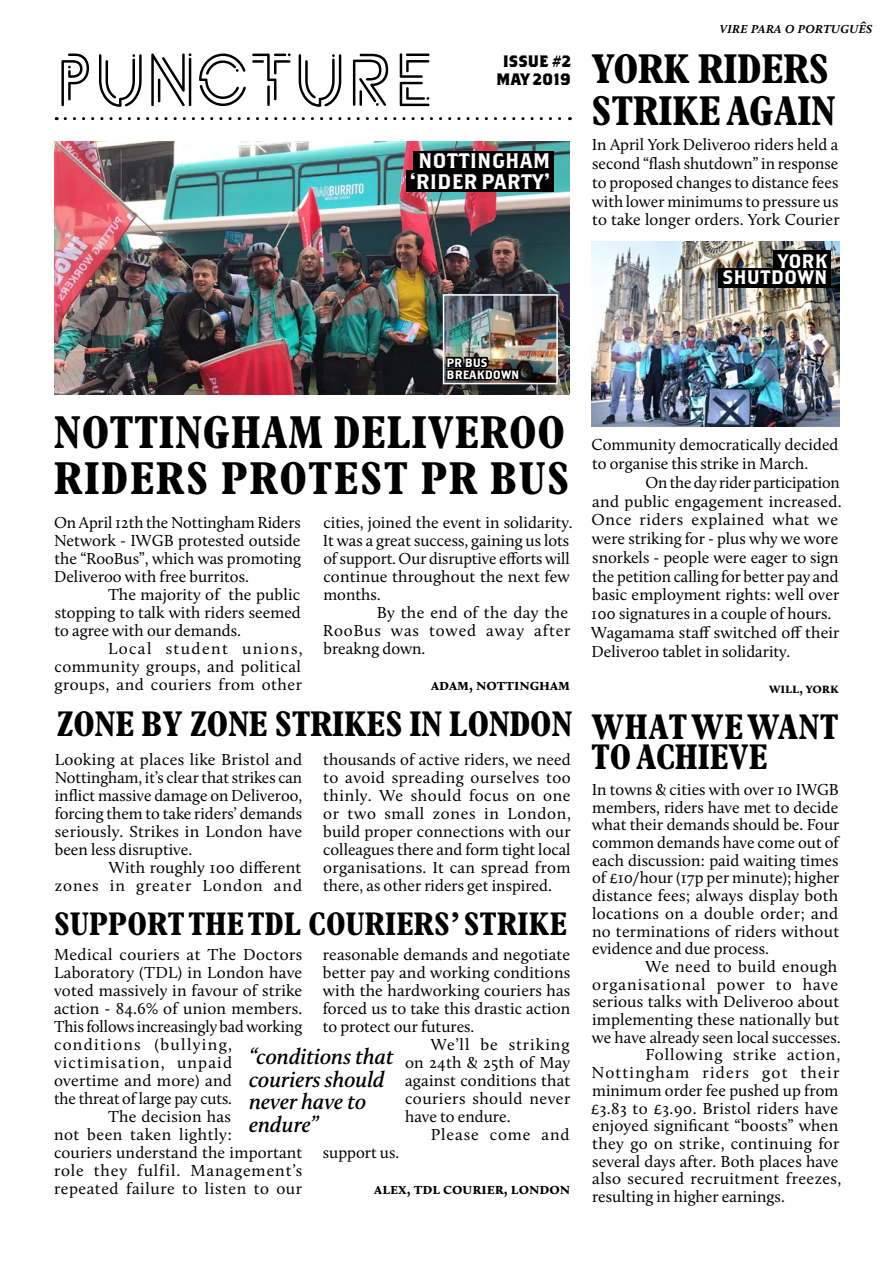
<style>
.page{position:relative;width:893px;height:1263px;background:#fff}
.page>*{position:absolute;margin:0;border:0;box-sizing:border-box;transform-origin:0 0}
.t1{font:75px "Potra";color:#000}
.t2{font:700 condensed 46.5px/46.5px "Plantin MT Pro";letter-spacing:.02em;color:#000}
.t3{font:700 condensed 42px/42px "Plantin MT Pro";color:#000}
.t4{font:700 condensed 36px/30px "Plantin MT Pro";color:#000}
.t5{font:700 condensed 33px "Plantin MT Pro";letter-spacing:.01em;color:#000}
.t6{font:italic 600 22.5px/22.5px "Calluna";color:#000}
.t7{font:21px/21px "Brothers OT";color:#fff;text-align:center}
.t8{font:19.5px/16.5px "Brothers OT";color:#fff;text-align:right}
.t9{font:16.5px/18px "Calluna";letter-spacing:.005em;color:#000;text-align:justify}
.t10{font:16.5px/18px "Calluna";letter-spacing:.05em;color:#000;text-align:right}
.t11{font:16.5px "Calluna";letter-spacing:.025em;color:#000}
.t12{font:16.5px "Calluna";letter-spacing:.055em;color:#000}
.t13{font:16.5px "Calluna";letter-spacing:.03em;color:#000}
.t14{font:700 16.5px "Calluna";color:#000}
.t15{font:16.5px "Calluna";letter-spacing:.07em;color:#000}
.t16{font:16.5px "Calluna";letter-spacing:.075em;color:#000}
.t17{font:16.5px "Calluna";letter-spacing:.065em;color:#000}
.t18{font:italic 600 16.5px "Calluna";color:#000}
.t19{font:700 16.5px/18px "Brothers OT";color:#000;text-align:center}
.t20{font:700 15px "Calluna";color:#000}
.t21{font:12px/12px "Brothers OT";color:#fff}
</style>
<div class="page">
<svg style="left:65px;top:117px;width:505px;height:3px"></svg>
<img style="left:592px;top:241px;width:247px;height:185px">
<div style="left:773px;top:251px;width:58px;height:17px;background:#000"></div>
<div style="left:718px;top:268px;width:113px;height:19px;background:#000"></div>
<img style="left:54px;top:142px;width:516px;height:252px">
<div style="left:406px;top:170px;width:148px;height:22px;background:#000"></div>
<div style="left:413px;top:151px;width:141px;height:21px;background:#000"></div>
<img style="left:446px;top:297px;width:109px;height:84px">
<div style="left:443px;top:294px;width:115px;height:90px;border:2px solid #fff"></div>
<img style="left:444px;top:355px;width:78px;height:36px">
<h1 class="t1" style="left:55px;top:40px;width:382px">PUNCTURE</h1>
<p class="t19" style="left:496px;top:53px;width:76px">ISSUE #2<br>MAY 2019</p>
<p class="t7" style="left:410px;top:152px;width:142px">NOTTINGHAM ‘RIDER PARTY’</p>
<p class="t18" style="left:720px;top:17px;width:155px">vire para o português</p>
<h3 class="t3" style="left:592px;top:48px;width:245px">YORK RIDERS<br>STRIKE AGAIN</h3>
<p class="t9" style="left:592px;top:135px;width:249px;line-height:18.8px">In April York Deliveroo riders held a second “flash shutdown” in response to proposed changes to distance fees with lower minimums to pressure us to take longer orders. York Courier</p>
<p class="t8" style="left:722px;top:253px;width:107px">YORK<br>SHUTDOWN</p>
<p class="t21" style="left:447px;top:357px;width:74px">PR BUS<br>BREAKDOWN</p>
<h2 class="t2" style="left:54px;top:409px;width:517px">NOTTINGHAM DELIVEROO<br>RIDERS PROTEST PR BUS</h2>
<p class="t9" style="left:54px;top:513px;width:249px">On April 12th the Nottingham Riders Network - IWGB protested outside the “RooBus”, which was promoting Deliveroo with free burritos.</p>
<p class="t9" style="left:55px;top:585px;width:248px;text-indent:53px">The majority of the public stopping to talk with riders seemed to agree with our demands.</p>
<p class="t9" style="left:55px;top:639px;width:250px;text-indent:53px">Local student unions, community groups, and political groups, and couriers from other</p>
<p class="t9" style="left:323px;top:513px;width:251px;text-align:left">cities, joined the event in solidarity.<br>It was a great success, gaining us lots of support. Our disruptive efforts will continue throughout the next few months.</p>
<p class="t9" style="left:323px;top:603px;width:249px;text-align:left;text-indent:54px">By the end of the day the<br>RooBus was towed away after breakng down.</p>
<p class="t14" style="left:431px;top:674px;width:140px">adam, nottingham</p>
<h3 class="t4" style="left:56px;top:709px;width:517px">ZONE BY ZONE STRIKES IN LONDON</h3>
<p class="t9" style="left:323px;top:750px;width:249px">thousands of active riders, we need to avoid spreading ourselves too thinly. We should focus on one or two small zones in London, build proper connections with our colleagues there and form tight local organisations. It can spread from there, as other riders get inspired.</p>
<p class="t9" style="left:55px;top:750px;width:249px">Looking at places like Bristol and Nottingham, it’s clear that strikes can inflict massive damage on Deliveroo, forcing them to take riders’ demands seriously. Strikes in London have been less disruptive.</p>
<p class="t10" style="left:55px;top:858px;width:249px">With roughly 100 different<br>zones in greater London and</p>
<h3 class="t5" style="left:54px;top:904px;width:514px">SUPPORT THE TDL COURIERS’ STRIKE</h3>
<p class="t9" style="left:323px;top:945px;width:249px">reasonable demands and negotiate</p>
<p class="t9" style="left:323px;top:963px;width:249px">better pay and working conditions</p>
<p class="t9" style="left:323px;top:981px;width:249px">with the hardworking couriers has</p>
<p class="t9" style="left:323px;top:999px;width:249px">forced us to take this drastic action</p>
<p class="t9" style="left:323px;top:1017px;width:153px">to protect our futures.</p>
<p class="t12" style="left:431px;top:1035px;width:140px">We’ll be striking</p>
<p class="t9" style="left:405px;top:1053px;width:167px">on 24th &amp; 25th of May</p>
<p class="t9" style="left:405px;top:1071px;width:167px">against conditions that</p>
<p class="t11" style="left:405px;top:1089px;width:167px">couriers should never</p>
<p class="t9" style="left:405px;top:1107px;width:107px">have to endure.</p>
<p class="t12" style="left:431px;top:1125px;width:140px">Please come and</p>
<p class="t9" style="left:323px;top:1143px;width:78px">support us.</p>
<p class="t14" style="left:374px;top:1178px;width:197px">alex, tdl courier, london</p>
<p class="t11" style="left:54px;top:945px;width:250px">Medical couriers at The Doctors</p>
<p class="t9" style="left:54px;top:963px;width:250px">Laboratory (TDL) in London have</p>
<p class="t9" style="left:54px;top:981px;width:250px">voted massively in favour of strike</p>
<p class="t9" style="left:54px;top:999px;width:250px">action - 84.6% of union members.</p>
<p class="t9" style="left:54px;top:1017px;width:250px">This follows increasingly bad working</p>
<p class="t16" style="left:54px;top:1035px;width:179px">conditions (bullying,</p>
<p class="t17" style="left:54px;top:1053px;width:180px">victimisation, unpaid</p>
<p class="t9" style="left:54px;top:1071px;width:180px">overtime and more) and</p>
<p class="t9" style="left:54px;top:1089px;width:179px">the threat of large pay cuts.</p>
<p class="t9" style="left:108px;top:1107px;width:124px">The decision has</p>
<p class="t13" style="left:54px;top:1125px;width:180px">not been taken lightly:</p>
<p class="t9" style="left:54px;top:1143px;width:250px">couriers understand the important</p>
<p class="t10" style="left:54px;top:1161px;width:250px">role they fulfil. Management’s</p>
<p class="t13" style="left:54px;top:1179px;width:250px">repeated failure to listen to our</p>
<h3 class="t6" style="left:249px;top:1045px;width:146px">“conditions that couriers should never have to endure”</h3>
<p class="t9" style="left:592px;top:435px;width:248px;line-height:18.8px">Community democratically decided to organise this strike in March.</p>
<p class="t9" style="left:591px;top:473px;width:252px;line-height:18.8px;text-align:left;text-indent:54px">On the day rider participation and public engagement increased.<br>Once riders explained what we were striking for - plus why we wore snorkels - people were eager to sign the petition calling for better pay and basic employment rights: well over 100 signatures in a couple of hours.<br>Wagamama staff switched off their Deliveroo tablet in solidarity.</p>
<p class="t20" style="left:769px;top:678px;width:71px">will, york</p>
<h3 class="t4" style="left:591px;top:712px;width:249px">WHAT WE WANT<br>TO ACHIEVE</h3>
<p class="t9" style="left:592px;top:780px;width:249px">In towns &amp; cities with over 10 IWGB members, riders have met to decide what their demands should be. Four common demands have come out of each discussion: paid waiting times of £10/hour (17p per minute); higher distance fees; always display both locations on a double order; and no terminations of riders without evidence and due process.</p>
<p class="t9" style="left:646px;top:957px;width:193px">We need to build enough</p>
<p class="t12" style="left:592px;top:974px;width:248px">organisational power to have</p>
<p class="t9" style="left:592px;top:993px;width:248px">serious talks with Deliveroo about</p>
<p class="t9" style="left:592px;top:1010px;width:249px">implementing these nationally but</p>
<p class="t9" style="left:592px;top:1028px;width:250px">we have already seen local successes.</p>
<p class="t10" style="left:646px;top:1046px;width:196px">Following strike action,</p>
<p class="t15" style="left:592px;top:1062px;width:249px">Nottingham riders got their</p>
<p class="t9" style="left:592px;top:1081px;width:248px">minimum order fee pushed up from</p>
<p class="t9" style="left:591px;top:1099px;width:249px">£3.83 to £3.90. Bristol riders have</p>
<p class="t9" style="left:592px;top:1116px;width:248px">enjoyed significant “boosts” when</p>
<p class="t9" style="left:592px;top:1134px;width:249px">they go on strike, continuing for</p>
<p class="t9" style="left:592px;top:1152px;width:248px">several days after. Both places have</p>
<p class="t11" style="left:592px;top:1169px;width:251px">also secured recruitment freezes,</p>
<p class="t9" style="left:592px;top:1187px;width:194px">resulting in higher earnings.</p>
</div>
